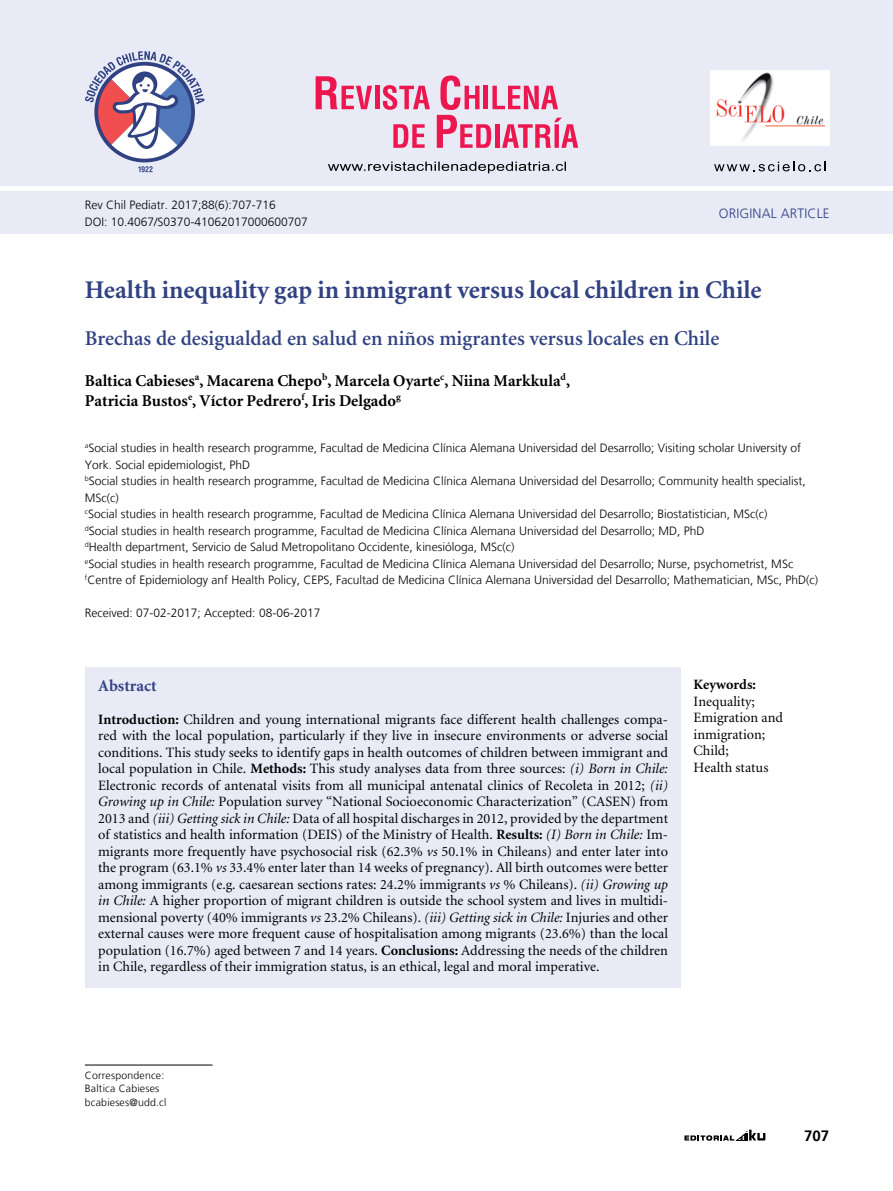
<style>
.page{position:relative;width:893px;height:1191px;background:#fff}
.page>*{position:absolute;margin:0;border:0;box-sizing:border-box;transform-origin:0 0}
.t1{font:700 25.5px "Minion";color:#314282}
.t2{font:600 21px "Minion";color:#314282}
.t3{font:700 16.5px/19.8px "Minion";color:#000}
.t4{font:700 16.5px "Minion";color:#314282}
.t5{font:700 15px "Frutiger LT";color:#000}
.t6{font:14.25px/16.5px "Minion";color:#000}
.t7{font:700 14.25px "Minion";color:#000}
.t8{font:300 13.5px "Frutiger LT";letter-spacing:.01em;color:#314282}
.t9{font:300 12px/16.5px "Frutiger LT";color:#000}
.t10{font:300 10.5px/13.5px "Frutiger LT";letter-spacing:.02em;color:#000}
.s1{font-weight:700}
.s2{font-style:italic}
</style>
<div class="page">
<svg style="left:684px;top:1129px;width:81px;height:11px"></svg>
<div style="left:0;top:192px;width:893px;height:42px;background:#e8eaf6"></div>
<div style="left:0;top:0;width:893px;height:186px;background:#e8eaf6"></div>
<svg style="left:714px;top:162px;width:111px;height:9px"></svg>
<svg style="left:138px;top:166px;width:15px;height:6px"></svg>
<svg style="left:85px;top:51px;width:120px;height:108px"></svg>
<img style="left:710px;top:70px;width:119px;height:76px">
<svg style="left:393px;top:124px;width:32px;height:24px"></svg>
<svg style="left:316px;top:76px;width:56px;height:33px"></svg>
<hr style="left:375px;top:86px;width:4px;height:23px;background:#ed174f">
<svg style="left:383px;top:85px;width:47px;height:25px"></svg>
<svg style="left:437px;top:75px;width:141px;height:73px"></svg>
<svg style="left:328px;top:162px;width:238px;height:11px"></svg>
<hr style="left:85px;top:1064px;width:127px;height:1px;background:#000">
<div style="left:85px;top:668px;width:596px;height:320px;background:#e8eaf6"></div>
<p class="t9" style="left:85px;top:197px;width:224px">Rev Chil Pediatr. 2017;88(6):707-716<br>DOI: 10.4067/S0370-41062017000600707</p>
<p class="t8" style="left:719px;top:205px;width:112px">ORIGINAL ARTICLE</p>
<h1 class="t1" style="left:85px;top:277px;width:678px">Health inequality gap in inmigrant versus local children in Chile</h1>
<h2 class="t2" style="left:85px;top:327px;width:636px">Brechas de desigualdad en salud en niños migrantes versus locales en Chile</h2>
<p class="t3" style="left:85px;top:371px;width:487px">Baltica Cabieses<sup>a</sup>, Macarena Chepo<sup>b</sup>, Marcela Oyarte<sup>c</sup>, Niina Markkula<sup>d</sup>,<br>Patricia Bustos<sup>e</sup>, Víctor Pedrero<sup>f</sup>, Iris Delgado<sup>g</sup></p>
<p class="t9" style="left:85px;top:440px;width:735px"><sup>a</sup>Social studies in health research programme, Facultad de Medicina Clínica Alemana Universidad del Desarrollo; Visiting scholar University of York. Social epidemiologist, PhD<br><sup>b</sup>Social studies in health research programme, Facultad de Medicina Clínica Alemana Universidad del Desarrollo; Community health specialist, MSc(c)<br><sup>c</sup>Social studies in health research programme, Facultad de Medicina Clínica Alemana Universidad del Desarrollo; Biostatistician, MSc(c)<br><sup>d</sup>Social studies in health research programme, Facultad de Medicina Clínica Alemana Universidad del Desarrollo; MD, PhD<br><sup>d</sup>Health department, Servicio de Salud Metropolitano Occidente, kinesióloga, MSc(c)<br><sup>e</sup>Social studies in health research programme, Facultad de Medicina Clínica Alemana Universidad del Desarrollo; Nurse, psychometrist, MSc <sup>f</sup>Centre of Epidemiology anf Health Policy, CEPS, Facultad de Medicina Clínica Alemana Universidad del Desarrollo; Mathematician, MSc, PhD(c)</p>
<p class="t9" style="left:85px;top:605px;width:237px">Received: 07-02-2017; Accepted: 08-06-2017</p>
<p class="t4" style="left:98px;top:677px;width:60px">Abstract</p>
<p class="t6" style="left:98px;top:711px;width:571px;text-align:justify"><span class="s1">Introduction:</span> Children and young international migrants face different health challenges compa&shy;red with the local population, particularly if they live in insecure environments or adverse social conditions. This study seeks to identify gaps in health outcomes of children between immigrant and local population in Chile. <span class="s1">Methods:</span> This study analyses data from three sources: <span class="s2">(i) Born in Chile:<br></span>Electronic records of antenatal visits from all municipal antenatal clinics of Recoleta in 2012; <span class="s2">(ii)<br>Growing up in Chile:</span> Population survey “National Socioeconomic Characterization” (CASEN) from 2013 and <span class="s2">(iii) Getting sick in Chile:</span> Data of all hospital discharges in 2012, provided by the department of statistics and health information (DEIS) of the Ministry of Health. <span class="s1">Results:</span> <span class="s2">(I) Born in Chile:</span> Im&shy;migrants more frequently have psychosocial risk (62.3% <span class="s2">vs</span> 50.1% in Chileans) and enter later into the program (63.1% <span class="s2">vs</span> 33.4% enter later than 14 weeks of pregnancy). All birth outcomes were better among immigrants (e.g. caesarean sections rates: 24.2% immigrants <span class="s2">vs</span> % Chileans). <span class="s2">(ii) Growing up in Chile:</span> A higher proportion of migrant children is outside the school system and lives in multidi&shy;mensional poverty (40% immigrants <span class="s2">vs</span> 23.2% Chileans). <span class="s2">(iii) Getting sick in Chile:</span> Injuries and other external causes were more frequent cause of hospitalisation among migrants (23.6%) than the local population (16.7%) aged between 7 and 14 years. <span class="s1">Conclusions:</span> Addressing the needs of the children in Chile, regardless of their immigration status, is an ethical, legal and moral imperative.</p>
<p class="t7" style="left:694px;top:677px;width:64px">Keywords:</p>
<p class="t6" style="left:694px;top:693px;width:91px">Inequality;<br>Emigration and inmigration;<br>Child;<br>Health status</p>
<p class="t10" style="left:85px;top:1068px;width:83px">Correspondence:<br>Baltica Cabieses bcabieses@udd.cl</p>
<p class="t5" style="left:804px;top:1126px;width:27px">707</p>
</div>
